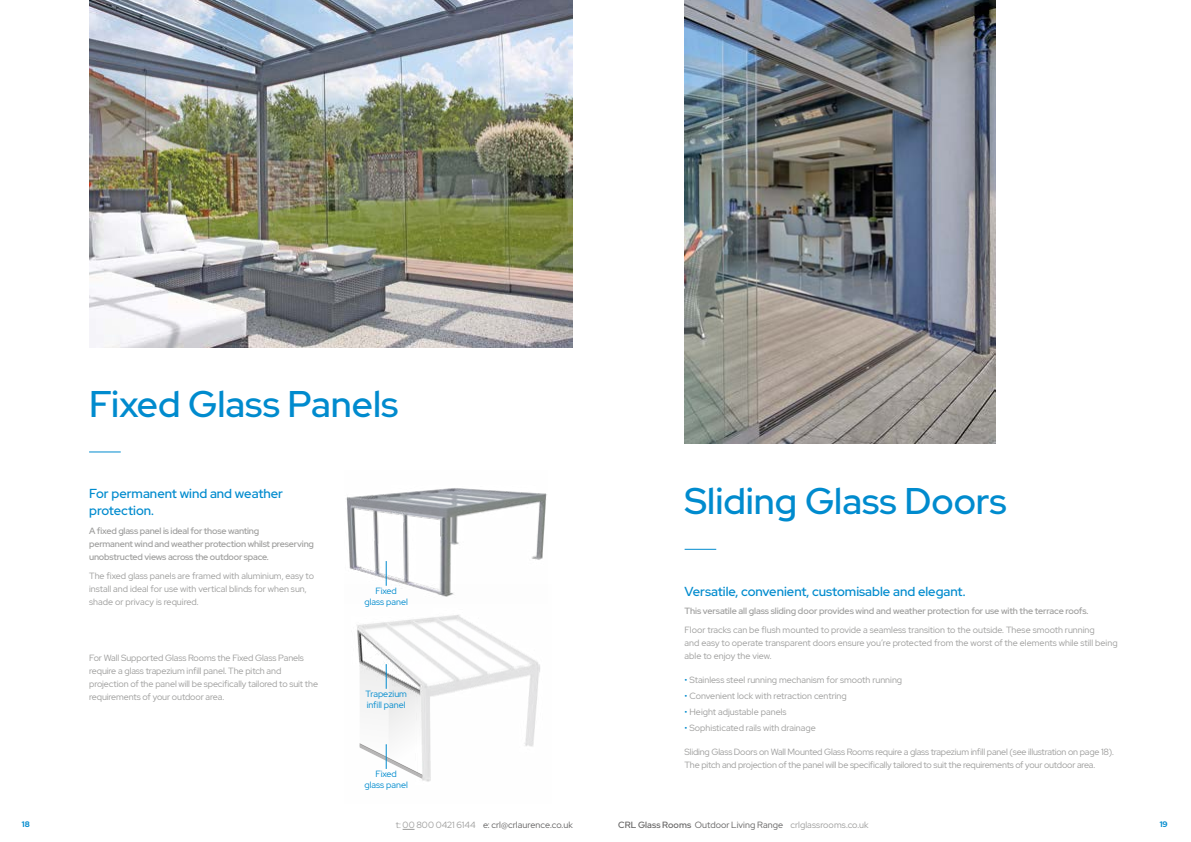
<style>
.page{position:relative;width:1191px;height:842px;background:#fff}
.page>*{position:absolute;margin:0;border:0;box-sizing:border-box;transform-origin:0 0}
.t1{font:500 37px "Red Hat Display";color:#008bce}
.t2{font:500 13px/17px "Red Hat Display";color:#008bce}
.t3{font:9px/13px "Red Hat Display";letter-spacing:-.01em;color:#9d9d9c}
.t4{font:500 9px/13px "Red Hat Display";letter-spacing:-.02em;color:#9d9d9c}
.t5{font:9px/11px "Red Hat Display";color:#008bce;text-align:center}
.t6{font:9px "Red Hat Display";letter-spacing:.005em;color:#646363}
.t7{font:700 8px "Red Hat Display";color:#008bce}
.s1{color:#008bce}
.s2{color:#9d9d9c}
.s3{font-weight:500;color:#646363}
.s4{color:#646363}
</style>
<div class="page">
<svg style="left:402px;top:829px;width:12px;height:1px"></svg>
<img style="left:346px;top:488px;width:201px;height:96px">
<hr style="left:89px;top:451px;width:32px;height:1px;background:#008bce">
<hr style="left:684px;top:549px;width:32px;height:1px;background:#008bce">
<img style="left:357px;top:584px;width:183px;height:198px">
<svg style="left:359px;top:662px;width:63px;height:117px"></svg>
<svg style="left:386px;top:561px;width:1px;height:25px"></svg>
<img style="left:89px;top:0;width:484px;height:347px">
<img style="left:684px;top:0;width:311px;height:443px">
<h1 class="t1" style="left:89px;top:379px;width:311px">Fixed Glass Panels</h1>
<h2 class="t2" style="left:89px;top:485px;width:195px">For permanent wind and weather protection.</h2>
<p class="t4" style="left:89px;top:524px;width:226px">A fixed glass panel is ideal for those wanting<br>permanent wind and weather protection whilst preserving unobstructed views across the outdoor space.</p>
<p class="t3" style="left:89px;top:569px;width:226px">The fixed glass panels are framed with aluminium, easy to install and ideal for use with vertical blinds for when sun, shade or privacy is required.</p>
<p class="t3" style="left:89px;top:651px;width:230px">For Wall Supported Glass Rooms the Fixed Glass Panels require a glass trapezium infill panel. The pitch and projection of the panel will be specifically tailored to suit the requirements of your outdoor area.</p>
<p class="t5" style="left:364px;top:585px;width:45px">Fixed<br>glass panel</p>
<p class="t5" style="left:365px;top:688px;width:43px;text-align:left">Trapezium infill panel</p>
<p class="t5" style="left:364px;top:768px;width:45px">Fixed<br>glass panel</p>
<h1 class="t1" style="left:684px;top:477px;width:324px">Sliding Glass Doors</h1>
<h2 class="t2" style="left:684px;top:582px;width:282px">Versatile, convenient, customisable and elegant.</h2>
<p class="t4" style="left:684px;top:605px;width:405px">This versatile all glass sliding door provides wind and weather protection for use with the terrace roofs.</p>
<p class="t3" style="left:684px;top:623px;width:434px">Floor tracks can be flush mounted to provide a seamless transition to the outside. These smooth running<br>and easy to operate transparent doors ensure you’re protected from the worst of the elements while still being able to enjoy the view.</p>
<p class="t3" style="left:684px;top:674px;width:219px"><span class="s1">•</span> Stainless steel running mechanism for smooth running</p>
<p class="t3" style="left:684px;top:689px;width:164px"><span class="s1">•</span> Convenient lock with retraction centring</p>
<p class="t3" style="left:684px;top:705px;width:103px"><span class="s1">•</span> Height adjustable panels</p>
<p class="t3" style="left:684px;top:721px;width:133px"><span class="s1">•</span> Sophisticated rails with drainage</p>
<p class="t3" style="left:684px;top:745px;width:431px">Sliding Glass Doors on Wall Mounted Glass Rooms require a glass trapezium infill panel (see illustration on page 18).<br>The pitch and projection of the panel will be specifically tailored to suit the requirements of your outdoor area.</p>
<p class="t7" style="left:22px;top:819px;width:9px">18</p>
<p class="t6" style="left:396px;top:819px;width:179px"><span class="s2">t: 00 800 0421 6144</span> e: crl@crlaurence.co.uk</p>
<p class="t3" style="left:618px;top:819px;width:252px"><span class="s3">CRL Glass Rooms</span> <span class="s4">Outdoor Living Range</span> crlglassrooms.co.uk</p>
<p class="t7" style="left:1159px;top:819px;width:9px">19</p>
</div>
